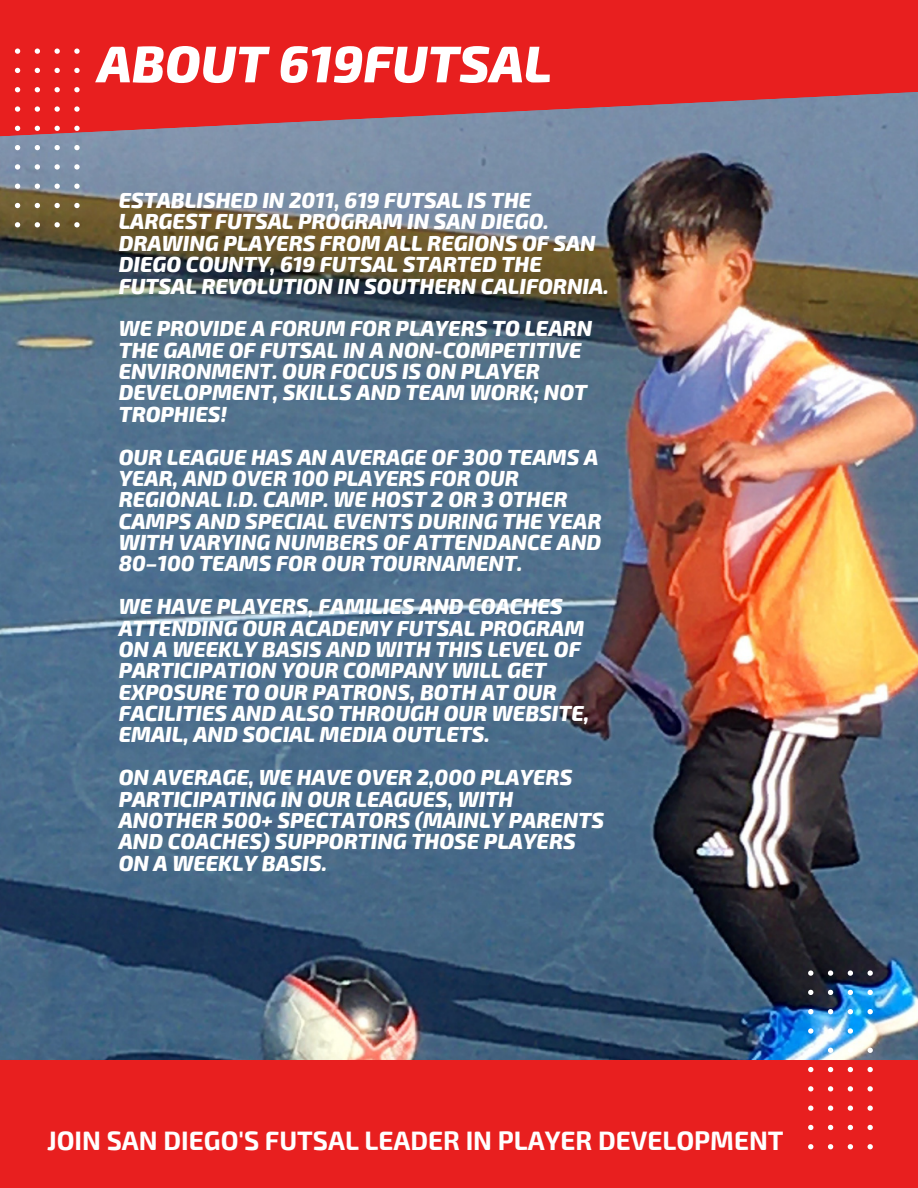
<style>
.page{position:relative;width:918px;height:1188px;background:#fff}
.page>*{position:absolute;margin:0;border:0;box-sizing:border-box;transform-origin:0 0}
.t1{font:italic 800 51.6px "Exo 2";color:#fff}
.t2{font:700 26.1px "Exo 2";color:#fff}
.t3{font:italic 800 21.45px/21.3px "Exo 2";color:#fff}
</style>
<div class="page">
<img style="left:0;top:139px;width:918px;height:921px">
<svg style="left:0;top:0;width:918px;height:139px;background:#d43337"></svg>
<div style="left:0;top:1060px;width:918px;height:128px;background:#e81f1f"></div>
<svg style="left:15px;top:222px;width:5px;height:5px"></svg>
<svg style="left:15px;top:203px;width:5px;height:5px"></svg>
<svg style="left:15px;top:184px;width:5px;height:5px"></svg>
<svg style="left:15px;top:164px;width:5px;height:6px"></svg>
<svg style="left:15px;top:145px;width:5px;height:5px"></svg>
<svg style="left:15px;top:126px;width:5px;height:5px"></svg>
<svg style="left:15px;top:106px;width:5px;height:6px"></svg>
<svg style="left:15px;top:87px;width:5px;height:5px"></svg>
<svg style="left:15px;top:68px;width:5px;height:5px"></svg>
<svg style="left:15px;top:49px;width:5px;height:5px"></svg>
<svg style="left:35px;top:222px;width:5px;height:5px"></svg>
<svg style="left:35px;top:203px;width:5px;height:5px"></svg>
<svg style="left:35px;top:184px;width:5px;height:5px"></svg>
<svg style="left:35px;top:164px;width:5px;height:6px"></svg>
<svg style="left:35px;top:145px;width:5px;height:5px"></svg>
<svg style="left:35px;top:126px;width:5px;height:5px"></svg>
<svg style="left:35px;top:106px;width:5px;height:6px"></svg>
<svg style="left:35px;top:87px;width:5px;height:5px"></svg>
<svg style="left:35px;top:68px;width:5px;height:5px"></svg>
<svg style="left:35px;top:49px;width:5px;height:5px"></svg>
<svg style="left:55px;top:222px;width:5px;height:5px"></svg>
<svg style="left:55px;top:203px;width:5px;height:5px"></svg>
<svg style="left:55px;top:184px;width:5px;height:5px"></svg>
<svg style="left:55px;top:164px;width:5px;height:6px"></svg>
<svg style="left:55px;top:145px;width:5px;height:5px"></svg>
<svg style="left:55px;top:126px;width:5px;height:5px"></svg>
<svg style="left:55px;top:106px;width:5px;height:6px"></svg>
<svg style="left:55px;top:87px;width:5px;height:5px"></svg>
<svg style="left:55px;top:68px;width:5px;height:5px"></svg>
<svg style="left:55px;top:49px;width:5px;height:5px"></svg>
<svg style="left:74px;top:222px;width:6px;height:5px"></svg>
<svg style="left:74px;top:203px;width:6px;height:5px"></svg>
<svg style="left:74px;top:184px;width:6px;height:5px"></svg>
<svg style="left:74px;top:164px;width:6px;height:6px"></svg>
<svg style="left:74px;top:145px;width:6px;height:5px"></svg>
<svg style="left:74px;top:126px;width:6px;height:5px"></svg>
<svg style="left:74px;top:106px;width:6px;height:6px"></svg>
<svg style="left:74px;top:87px;width:6px;height:5px"></svg>
<svg style="left:74px;top:68px;width:6px;height:5px"></svg>
<svg style="left:74px;top:49px;width:6px;height:5px"></svg>
<svg style="left:808px;top:1144px;width:5px;height:5px"></svg>
<svg style="left:808px;top:1125px;width:5px;height:5px"></svg>
<svg style="left:808px;top:1106px;width:5px;height:5px"></svg>
<svg style="left:808px;top:1086px;width:5px;height:6px"></svg>
<svg style="left:808px;top:1067px;width:5px;height:5px"></svg>
<svg style="left:808px;top:1048px;width:5px;height:5px"></svg>
<svg style="left:808px;top:1028px;width:5px;height:6px"></svg>
<svg style="left:808px;top:1009px;width:5px;height:5px"></svg>
<svg style="left:808px;top:990px;width:5px;height:5px"></svg>
<svg style="left:808px;top:971px;width:5px;height:5px"></svg>
<svg style="left:828px;top:1144px;width:5px;height:5px"></svg>
<svg style="left:828px;top:1125px;width:5px;height:5px"></svg>
<svg style="left:828px;top:1106px;width:5px;height:5px"></svg>
<svg style="left:828px;top:1086px;width:5px;height:6px"></svg>
<svg style="left:828px;top:1067px;width:5px;height:5px"></svg>
<svg style="left:828px;top:1048px;width:5px;height:5px"></svg>
<svg style="left:828px;top:1028px;width:5px;height:6px"></svg>
<svg style="left:828px;top:1009px;width:5px;height:5px"></svg>
<svg style="left:828px;top:990px;width:5px;height:5px"></svg>
<svg style="left:828px;top:971px;width:5px;height:5px"></svg>
<svg style="left:848px;top:1144px;width:5px;height:5px"></svg>
<svg style="left:848px;top:1125px;width:5px;height:5px"></svg>
<svg style="left:848px;top:1106px;width:5px;height:5px"></svg>
<svg style="left:848px;top:1086px;width:5px;height:6px"></svg>
<svg style="left:848px;top:1067px;width:5px;height:5px"></svg>
<svg style="left:848px;top:1048px;width:5px;height:5px"></svg>
<svg style="left:848px;top:1028px;width:5px;height:6px"></svg>
<svg style="left:848px;top:1009px;width:5px;height:5px"></svg>
<svg style="left:848px;top:990px;width:5px;height:5px"></svg>
<svg style="left:848px;top:971px;width:5px;height:5px"></svg>
<svg style="left:868px;top:1144px;width:5px;height:5px"></svg>
<svg style="left:868px;top:1125px;width:5px;height:5px"></svg>
<svg style="left:868px;top:1106px;width:5px;height:5px"></svg>
<svg style="left:868px;top:1086px;width:5px;height:6px"></svg>
<svg style="left:868px;top:1067px;width:5px;height:5px"></svg>
<svg style="left:868px;top:1048px;width:5px;height:5px"></svg>
<svg style="left:868px;top:1028px;width:5px;height:6px"></svg>
<svg style="left:868px;top:1009px;width:5px;height:5px"></svg>
<svg style="left:868px;top:990px;width:5px;height:5px"></svg>
<svg style="left:868px;top:971px;width:5px;height:5px"></svg>
<h1 class="t1" style="left:97px;top:30px;width:456px">ABOUT 619FUTSAL</h1>
<p class="t3" style="left:119px;top:188px;width:492px">ESTABLISHED IN 2011, 619 FUTSAL IS THE LARGEST FUTSAL PROGRAM IN SAN DIEGO.<br>DRAWING PLAYERS FROM ALL REGIONS OF SAN DIEGO COUNTY, 619 FUTSAL STARTED THE FUTSAL REVOLUTION IN SOUTHERN CALIFORNIA.</p>
<p class="t3" style="left:119px;top:317px;width:475px">WE PROVIDE A FORUM FOR PLAYERS TO LEARN<br>THE GAME OF FUTSAL IN A NON-COMPETITIVE<br>ENVIRONMENT. OUR FOCUS IS ON PLAYER<br>DEVELOPMENT, SKILLS AND TEAM WORK; NOT<br>TROPHIES!</p>
<p class="t3" style="left:119px;top:445px;width:484px">OUR LEAGUE HAS AN AVERAGE OF 300 TEAMS A YEAR, AND OVER 100 PLAYERS FOR OUR REGIONAL I.D. CAMP. WE HOST 2 OR 3 OTHER CAMPS AND SPECIAL EVENTS DURING THE YEAR WITH VARYING NUMBERS OF ATTENDANCE AND 80–100 TEAMS FOR OUR TOURNAMENT.</p>
<p class="t3" style="left:119px;top:595px;width:472px">WE HAVE PLAYERS, FAMILIES AND COACHES ATTENDING OUR ACADEMY FUTSAL PROGRAM ON A WEEKLY BASIS AND WITH THIS LEVEL OF PARTICIPATION YOUR COMPANY WILL GET EXPOSURE TO OUR PATRONS, BOTH AT OUR FACILITIES AND ALSO THROUGH OUR WEBSITE, EMAIL, AND SOCIAL MEDIA OUTLETS.</p>
<p class="t3" style="left:119px;top:766px;width:487px">ON AVERAGE, WE HAVE OVER 2,000 PLAYERS PARTICIPATING IN OUR LEAGUES, WITH ANOTHER 500+ SPECTATORS (MAINLY PARENTS AND COACHES) SUPPORTING THOSE PLAYERS ON A WEEKLY BASIS.</p>
<p class="t2" style="left:47px;top:1123px;width:738px">JOIN SAN DIEGO'S FUTSAL LEADER IN PLAYER DEVELOPMENT</p>
</div>
